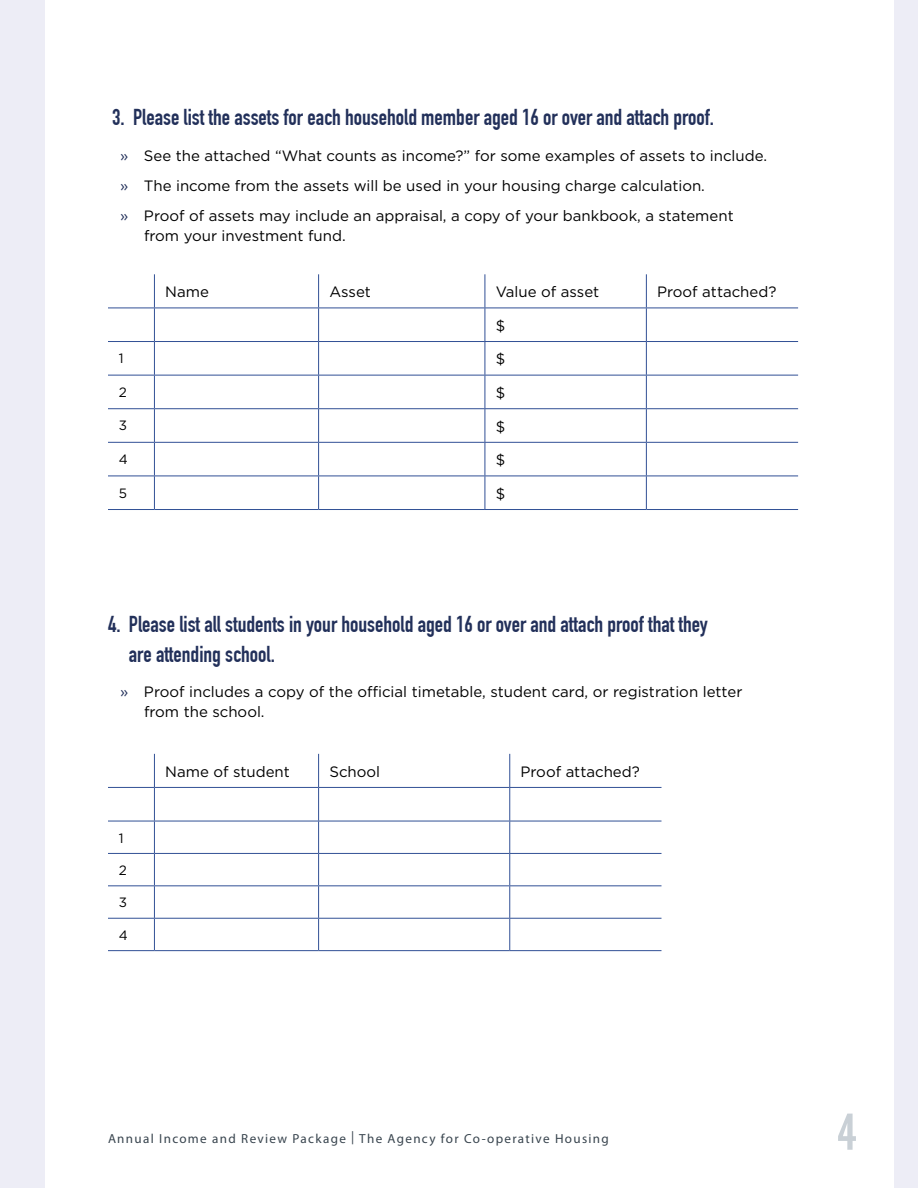
<style>
.page{position:relative;width:918px;height:1188px;background:#fff}
.page>*{position:absolute;margin:0;border:0;box-sizing:border-box;transform-origin:0 0}
.t1{font:51.15px "Alternate Gothic No 2 TL";color:#c9d0d6}
.sub_3{font:700 22.5px/30px "DIN Condensed";color:#22305a}
.text{font:15px/19.5px "Gotham";color:#000}
.chart{font:13.5px "Gotham";color:#000}
.t2{font:13.2px "Myriad Pro";letter-spacing:.1em;color:#38444e}
.s1{color:#22305a}
</style>
<div class="page">
<div style="left:0;top:0;width:45px;height:1188px;background:#ededf6"></div>
<div style="left:894px;top:0;width:24px;height:1188px;background:#ededf6"></div>
<hr style="left:154px;top:274px;width:1px;height:34px;background:#315095">
<hr style="left:318px;top:274px;width:1px;height:34px;background:#315095">
<hr style="left:485px;top:274px;width:1px;height:34px;background:#315095">
<hr style="left:646px;top:274px;width:1px;height:34px;background:#315095">
<hr style="left:108px;top:308px;width:46px;height:1px;background:#315095">
<hr style="left:154px;top:308px;width:165px;height:1px;background:#315095">
<hr style="left:154px;top:308px;width:1px;height:33px;background:#315095">
<hr style="left:319px;top:308px;width:166px;height:1px;background:#315095">
<hr style="left:318px;top:308px;width:1px;height:33px;background:#315095">
<hr style="left:485px;top:308px;width:161px;height:1px;background:#315095">
<hr style="left:485px;top:308px;width:1px;height:33px;background:#315095">
<hr style="left:646px;top:308px;width:152px;height:1px;background:#315095">
<hr style="left:646px;top:308px;width:1px;height:33px;background:#315095">
<hr style="left:108px;top:341px;width:46px;height:1px;background:#315095">
<hr style="left:154px;top:341px;width:165px;height:1px;background:#315095">
<hr style="left:154px;top:342px;width:1px;height:33px;background:#315095">
<hr style="left:319px;top:341px;width:166px;height:1px;background:#315095">
<hr style="left:318px;top:342px;width:1px;height:33px;background:#315095">
<hr style="left:485px;top:341px;width:161px;height:1px;background:#315095">
<hr style="left:485px;top:342px;width:1px;height:33px;background:#315095">
<hr style="left:646px;top:341px;width:152px;height:1px;background:#315095">
<hr style="left:646px;top:342px;width:1px;height:33px;background:#315095">
<hr style="left:108px;top:375px;width:46px;height:1px;background:#315095">
<hr style="left:154px;top:375px;width:165px;height:1px;background:#315095">
<hr style="left:154px;top:375px;width:1px;height:33px;background:#315095">
<hr style="left:319px;top:375px;width:166px;height:1px;background:#315095">
<hr style="left:318px;top:375px;width:1px;height:33px;background:#315095">
<hr style="left:485px;top:375px;width:161px;height:1px;background:#315095">
<hr style="left:485px;top:375px;width:1px;height:33px;background:#315095">
<hr style="left:646px;top:375px;width:152px;height:1px;background:#315095">
<hr style="left:646px;top:375px;width:1px;height:33px;background:#315095">
<hr style="left:108px;top:408px;width:46px;height:1px;background:#315095">
<hr style="left:154px;top:408px;width:165px;height:1px;background:#315095">
<hr style="left:154px;top:409px;width:1px;height:33px;background:#315095">
<hr style="left:319px;top:408px;width:166px;height:1px;background:#315095">
<hr style="left:318px;top:409px;width:1px;height:33px;background:#315095">
<hr style="left:485px;top:408px;width:161px;height:1px;background:#315095">
<hr style="left:485px;top:409px;width:1px;height:33px;background:#315095">
<hr style="left:646px;top:408px;width:152px;height:1px;background:#315095">
<hr style="left:646px;top:409px;width:1px;height:33px;background:#315095">
<hr style="left:108px;top:442px;width:46px;height:1px;background:#315095">
<hr style="left:154px;top:442px;width:165px;height:1px;background:#315095">
<hr style="left:154px;top:443px;width:1px;height:33px;background:#315095">
<hr style="left:319px;top:442px;width:166px;height:1px;background:#315095">
<hr style="left:318px;top:443px;width:1px;height:33px;background:#315095">
<hr style="left:485px;top:442px;width:161px;height:1px;background:#315095">
<hr style="left:485px;top:443px;width:1px;height:33px;background:#315095">
<hr style="left:646px;top:442px;width:152px;height:1px;background:#315095">
<hr style="left:646px;top:443px;width:1px;height:33px;background:#315095">
<hr style="left:108px;top:476px;width:46px;height:1px;background:#315095">
<hr style="left:154px;top:476px;width:165px;height:1px;background:#315095">
<hr style="left:154px;top:476px;width:1px;height:33px;background:#315095">
<hr style="left:319px;top:476px;width:166px;height:1px;background:#315095">
<hr style="left:318px;top:476px;width:1px;height:33px;background:#315095">
<hr style="left:485px;top:476px;width:161px;height:1px;background:#315095">
<hr style="left:485px;top:476px;width:1px;height:33px;background:#315095">
<hr style="left:646px;top:476px;width:152px;height:1px;background:#315095">
<hr style="left:646px;top:476px;width:1px;height:33px;background:#315095">
<hr style="left:108px;top:509px;width:46px;height:1px;background:#315095">
<hr style="left:154px;top:509px;width:165px;height:1px;background:#315095">
<hr style="left:319px;top:509px;width:166px;height:1px;background:#315095">
<hr style="left:485px;top:509px;width:161px;height:1px;background:#315095">
<hr style="left:646px;top:509px;width:152px;height:1px;background:#315095">
<hr style="left:154px;top:754px;width:1px;height:33px;background:#315095">
<hr style="left:318px;top:754px;width:1px;height:33px;background:#315095">
<hr style="left:509px;top:754px;width:1px;height:33px;background:#315095">
<hr style="left:108px;top:787px;width:46px;height:1px;background:#315095">
<hr style="left:154px;top:787px;width:165px;height:1px;background:#315095">
<hr style="left:154px;top:788px;width:1px;height:33px;background:#315095">
<hr style="left:319px;top:787px;width:191px;height:1px;background:#315095">
<hr style="left:318px;top:788px;width:1px;height:33px;background:#315095">
<hr style="left:510px;top:787px;width:152px;height:1px;background:#315095">
<hr style="left:509px;top:788px;width:1px;height:33px;background:#315095">
<hr style="left:108px;top:821px;width:46px;height:1px;background:#315095">
<hr style="left:154px;top:821px;width:165px;height:1px;background:#315095">
<hr style="left:154px;top:821px;width:1px;height:32px;background:#315095">
<hr style="left:319px;top:821px;width:191px;height:1px;background:#315095">
<hr style="left:318px;top:821px;width:1px;height:32px;background:#315095">
<hr style="left:510px;top:821px;width:152px;height:1px;background:#315095">
<hr style="left:509px;top:821px;width:1px;height:32px;background:#315095">
<hr style="left:108px;top:853px;width:46px;height:1px;background:#315095">
<hr style="left:154px;top:853px;width:165px;height:1px;background:#315095">
<hr style="left:154px;top:854px;width:1px;height:31px;background:#315095">
<hr style="left:319px;top:853px;width:191px;height:1px;background:#315095">
<hr style="left:318px;top:854px;width:1px;height:31px;background:#315095">
<hr style="left:510px;top:853px;width:152px;height:1px;background:#315095">
<hr style="left:509px;top:854px;width:1px;height:31px;background:#315095">
<hr style="left:108px;top:885px;width:46px;height:1px;background:#315095">
<hr style="left:154px;top:885px;width:165px;height:1px;background:#315095">
<hr style="left:154px;top:886px;width:1px;height:32px;background:#315095">
<hr style="left:319px;top:885px;width:191px;height:1px;background:#315095">
<hr style="left:318px;top:886px;width:1px;height:32px;background:#315095">
<hr style="left:510px;top:885px;width:152px;height:1px;background:#315095">
<hr style="left:509px;top:886px;width:1px;height:32px;background:#315095">
<hr style="left:108px;top:918px;width:46px;height:1px;background:#315095">
<hr style="left:154px;top:918px;width:165px;height:1px;background:#315095">
<hr style="left:154px;top:919px;width:1px;height:31px;background:#315095">
<hr style="left:319px;top:918px;width:191px;height:1px;background:#315095">
<hr style="left:318px;top:919px;width:1px;height:31px;background:#315095">
<hr style="left:510px;top:918px;width:152px;height:1px;background:#315095">
<hr style="left:509px;top:919px;width:1px;height:31px;background:#315095">
<hr style="left:108px;top:950px;width:46px;height:1px;background:#315095">
<hr style="left:154px;top:950px;width:165px;height:1px;background:#315095">
<hr style="left:319px;top:950px;width:191px;height:1px;background:#315095">
<hr style="left:510px;top:950px;width:152px;height:1px;background:#315095">
<p class="sub_3" style="left:112px;top:102px;width:603px">3. Please list the assets for each household member aged 16 or over and attach proof.</p>
<p class="text" style="left:120px;top:145px;width:649px"><span class="s1">»</span> See the attached “What counts as income?” for some examples of assets to include.</p>
<p class="text" style="left:120px;top:176px;width:587px"><span class="s1">»</span> The income from the assets will be used in your housing charge calculation.</p>
<p class="text" style="left:144px;top:206px;width:591px;text-indent:-24px"><span class="s1">»</span> Proof of assets may include an appraisal, a copy of your bankbook, a statement from your investment fund.</p>
<p class="text" style="left:165px;top:282px;width:45px">Name</p>
<p class="text" style="left:329px;top:282px;width:43px">Asset</p>
<p class="text" style="left:496px;top:282px;width:105px">Value of asset</p>
<p class="text" style="left:657px;top:282px;width:121px">Proof attached?</p>
<p class="text" style="left:496px;top:315px;width:11px">$</p>
<p class="chart" style="left:119px;top:350px;width:6px">1</p>
<p class="text" style="left:496px;top:349px;width:11px">$</p>
<p class="chart" style="left:119px;top:383px;width:10px">2</p>
<p class="text" style="left:496px;top:383px;width:11px">$</p>
<p class="chart" style="left:119px;top:417px;width:10px">3</p>
<p class="text" style="left:496px;top:416px;width:11px">$</p>
<p class="chart" style="left:119px;top:450px;width:11px">4</p>
<p class="text" style="left:496px;top:450px;width:11px">$</p>
<p class="chart" style="left:119px;top:484px;width:10px">5</p>
<p class="text" style="left:496px;top:483px;width:11px">$</p>
<p class="sub_3" style="left:129px;top:609px;width:580px;text-indent:-21px">4. Please list all students in your household aged 16 or over and attach proof that they are attending school.</p>
<p class="text" style="left:144px;top:682px;width:600px;text-indent:-24px"><span class="s1">»</span> Proof includes a copy of the official timetable, student card, or registration letter from the school.</p>
<p class="chart" style="left:119px;top:829px;width:6px">1</p>
<p class="chart" style="left:119px;top:862px;width:10px">2</p>
<p class="chart" style="left:119px;top:894px;width:10px">3</p>
<p class="chart" style="left:119px;top:926px;width:11px">4</p>
<p class="text" style="left:165px;top:761px;width:126px">Name of student</p>
<p class="text" style="left:329px;top:761px;width:52px">School</p>
<p class="text" style="left:521px;top:761px;width:121px">Proof attached?</p>
<p class="t2" style="left:108px;top:1130px;width:502px">Annual Income and Review Package | The Agency for Co-operative Housing</p>
<h1 class="t1" style="left:837px;top:1104px;width:22px">4</h1>
</div>
